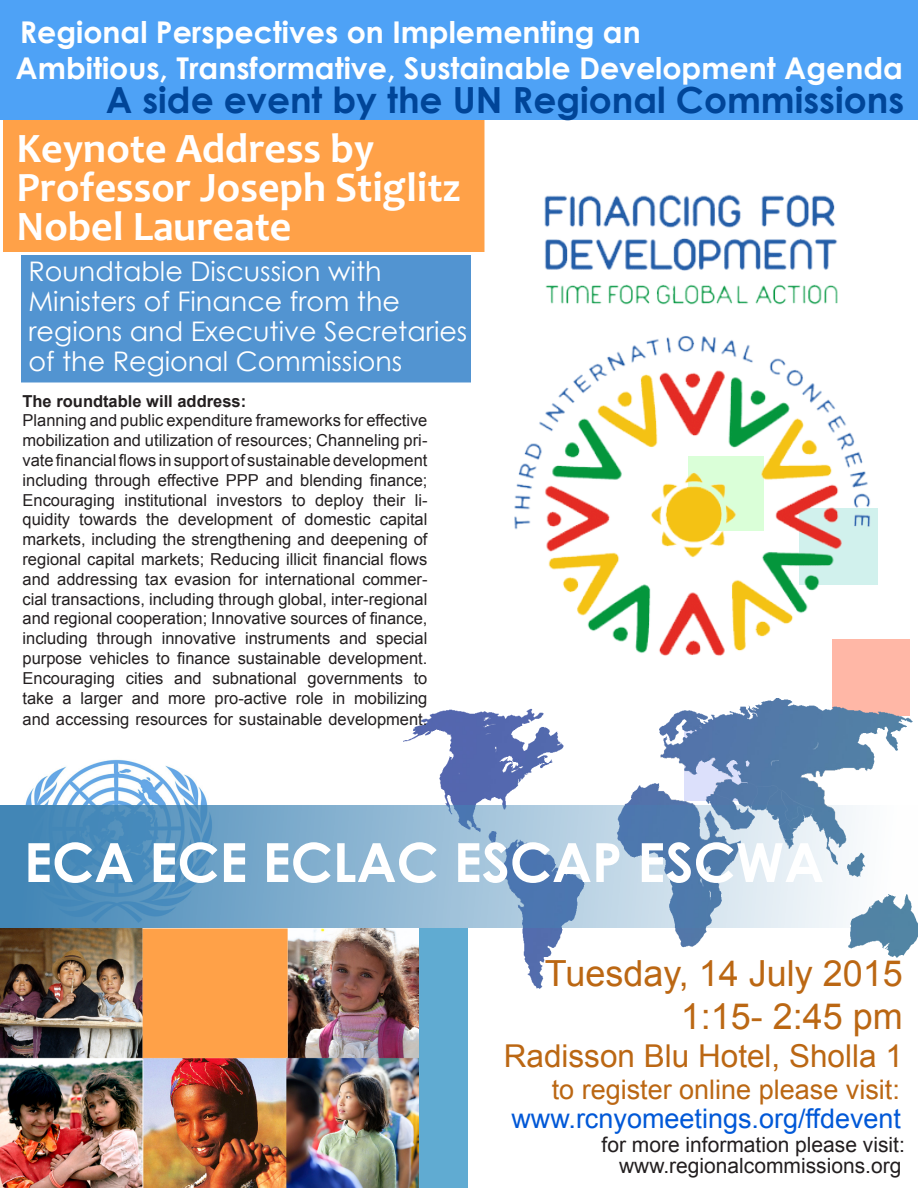
<style>
.page{position:relative;width:918px;height:1188px;background:#fff}
.page>*{position:absolute;margin:0;border:0;box-sizing:border-box;transform-origin:0 0}
.t1{font:700 54px "Century Gothic";color:#fff}
.t2{font:700 42px "Candara";color:#fff}
.t3{font:700 36px "Century Gothic";color:#004598}
.t4{font:36px "Arial";color:#bb6713}
.t5{font:31.5px "Arial";color:#bb6713}
.t6{font:700 30px "Century Gothic";color:#fff}
.t7{font:27px/30px "Century Gothic";color:#fff}
.t8{font:27px "Arial";color:#0058d7}
.t9{font:27px "Arial";color:#bb6713}
.t10{font:21px "Arial";color:#231f20}
.t11{font:16.5px/19.8px "Arial";color:#231f20;text-align:justify}
.t12{font:700 16.5px "Arial";color:#231f20}
</style>
<div class="page">
<div style="left:18px;top:252px;width:456px;height:134px;background:#5294d1;border:3px solid #fff"></div>
<div style="left:2px;top:81px;width:484px;height:173px;background:#ffa148"></div>
<div style="left:0;top:80px;width:488px;height:175px;border:3px solid #fff"></div>
<div style="left:832px;top:639px;width:78px;height:77px;background:#ffb7a6"></div>
<img style="left:18px;top:759px;width:196px;height:47px">
<div style="left:0;top:0;width:918px;height:120px;background:#4ea2f6"></div>
<div style="left:410px;top:928px;width:58px;height:260px;background:#60abd2"></div>
<img style="left:0;top:928px;width:419px;height:260px">
<img style="left:404px;top:700px;width:514px;height:288px">
<svg style="left:0;top:806px;width:918px;height:122px;background:#88afcf"></svg>
<img style="left:544px;top:194px;width:294px;height:104px">
<img style="left:514px;top:298px;width:364px;height:402px">
<p class="t6" style="left:20px;top:10px;width:622px">Regional Perspectives on Implementing an</p>
<p class="t6" style="left:16px;top:46px;width:889px">Ambitious, Transformative, Sustainable Development Agenda</p>
<p class="t3" style="left:106px;top:72px;width:800px">A side event by the UN Regional Commissions</p>
<p class="t2" style="left:16px;top:122px;width:359px">Keynote Address by</p>
<p class="t2" style="left:16px;top:161px;width:446px">Professor Joseph Stiglitz</p>
<p class="t2" style="left:16px;top:200px;width:276px">Nobel Laureate</p>
<p class="t7" style="left:28px;top:256px;width:355px">Roundtable Discussion with</p>
<p class="t7" style="left:28px;top:286px;width:373px">Ministers of Finance from the</p>
<p class="t7" style="left:28px;top:316px;width:440px">regions and Executive Secretaries of the Regional Commissions</p>
<p class="t12" style="left:22px;top:390px;width:225px">The roundtable will address:</p>
<p class="t11" style="left:22px;top:411px;width:406px">Planning and public expenditure frameworks for effective mobilization and utilization of resources; Channeling pri&shy;vate financial flows in support of sustainable development including through effective PPP and blending finance;</p>
<p class="t11" style="left:22px;top:490px;width:407px">Encouraging institutional investors to deploy their li&shy;quidity towards the development of domestic capital markets, including the strengthening and deepening of regional capital markets; Reducing illicit financial flows and addressing tax evasion for international commer&shy;cial transactions, including through global, inter-regional and regional cooperation; Innovative sources of finance, including through innovative instruments and special purpose vehicles to finance sustainable development.<br>Encouraging cities and subnational governments to take a larger and more pro-active role in mobilizing</p>
<p class="t11" style="left:22px;top:710px;width:406px">and accessing resources for sustainable development.</p>
<p class="t1" style="left:24px;top:821px;width:802px">ECA ECE ECLAC ESCAP ESCWA</p>
<p class="t4" style="left:545px;top:950px;width:360px">Tuesday, 14 July 2015</p>
<p class="t4" style="left:681px;top:993px;width:224px">1:15- 2:45 pm</p>
<p class="t5" style="left:504px;top:1035px;width:401px">Radisson Blu Hotel, Sholla 1</p>
<p class="t9" style="left:552px;top:1072px;width:350px">to register online please visit:</p>
<p class="t8" style="left:512px;top:1101px;width:391px">www.rcnyomeetings.org/ffdevent</p>
<p class="t10" style="left:602px;top:1131px;width:305px">for more information please visit:</p>
<p class="t10" style="left:619px;top:1152px;width:284px">www.regionalcommissions.org</p>
</div>
